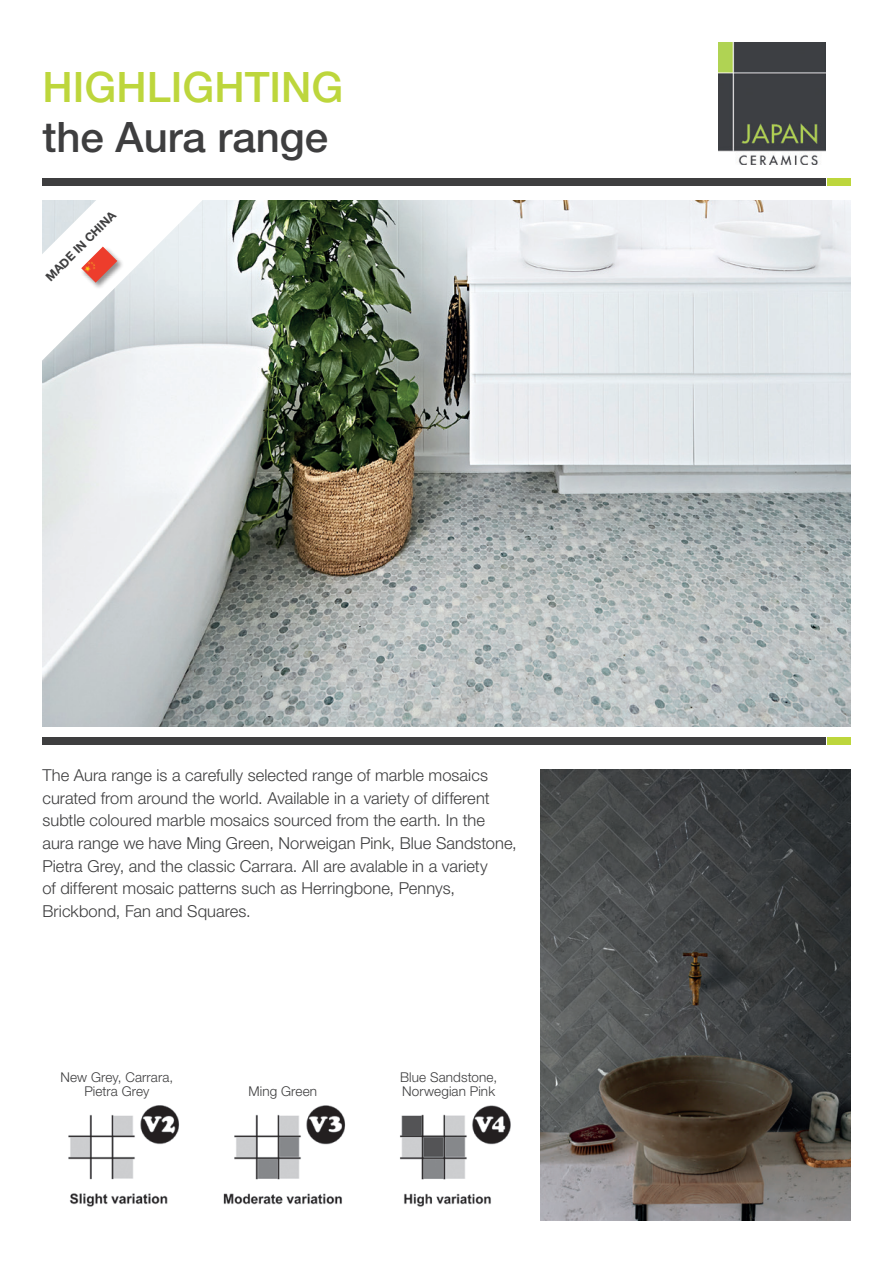
<style>
.page{position:relative;width:893px;height:1263px;background:#fff}
.page>*{position:absolute;margin:0;border:0;box-sizing:border-box;transform-origin:0 0}
.t1{font:500 42px/50.4px "Helvetica Neue";color:#bdd63c}
.Intro_text{font:300 16.5px/22.5px "Helvetica Neue";color:#3e3e3f}
.Intro_text-2{font:300 13.5px/13.5px "Helvetica Neue";letter-spacing:.01em;color:#3e3e3f;text-align:center}
.Code_body{font:700 12px "Helvetica Neue CE";color:#3e3e3f}
.s1{color:#3e3e3f}
</style>
<div class="page">
<img style="left:400px;top:1105px;width:111px;height:102px">
<img style="left:223px;top:1105px;width:123px;height:100px">
<img style="left:43px;top:201px;width:807px;height:526px">
<img style="left:718px;top:43px;width:108px;height:121px">
<img style="left:540px;top:770px;width:310px;height:450px">
<div style="left:827px;top:737px;width:23px;height:8px;background:#bdd63c"></div>
<div style="left:43px;top:737px;width:783px;height:8px;background:#3e3e3f"></div>
<svg style="left:42px;top:178px;width:170px;height:193px"></svg>
<svg style="left:42px;top:194px;width:90px;height:103px"></svg>
<div style="left:80px;top:245px;width:44px;height:45px;background:#231f20;opacity:.5"></div>
<img style="left:81px;top:247px;width:36px;height:36px">
<div style="left:827px;top:178px;width:23px;height:7px;background:#bdd63c"></div>
<div style="left:43px;top:178px;width:783px;height:7px;background:#3e3e3f"></div>
<img style="left:68px;top:1105px;width:111px;height:102px">
<p class="t1" style="left:43px;top:61px;width:302px">HIGHLIGHTING <span class="s1">the Aura range</span></p>
<p class="Code_body" style="left:43px;top:274px;width:95px;rotate:-45deg">MADE IN CHINA</p>
<p class="Intro_text" style="left:43px;top:764px;width:476px">The Aura range is a carefully selected range of marble mosaics curated from around the world. Available in a variety of different subtle coloured marble mosaics sourced from the earth. In the aura range we have Ming Green, Norweigan Pink, Blue Sandstone, Pietra Grey, and the classic Carrara. All are avalable in a variety<br>of different mosaic patterns such as Herringbone, Pennys, Brickbond, Fan and Squares.</p>
<p class="Intro_text-2" style="left:61px;top:1070px;width:114px">New Grey, Carrara,<br>Pietra Grey</p>
<p class="Intro_text-2" style="left:248px;top:1084px;width:70px">Ming Green</p>
<p class="Intro_text-2" style="left:400px;top:1070px;width:99px;text-align:left">Blue Sandstone,<br>Norwegian Pink</p>
</div>
